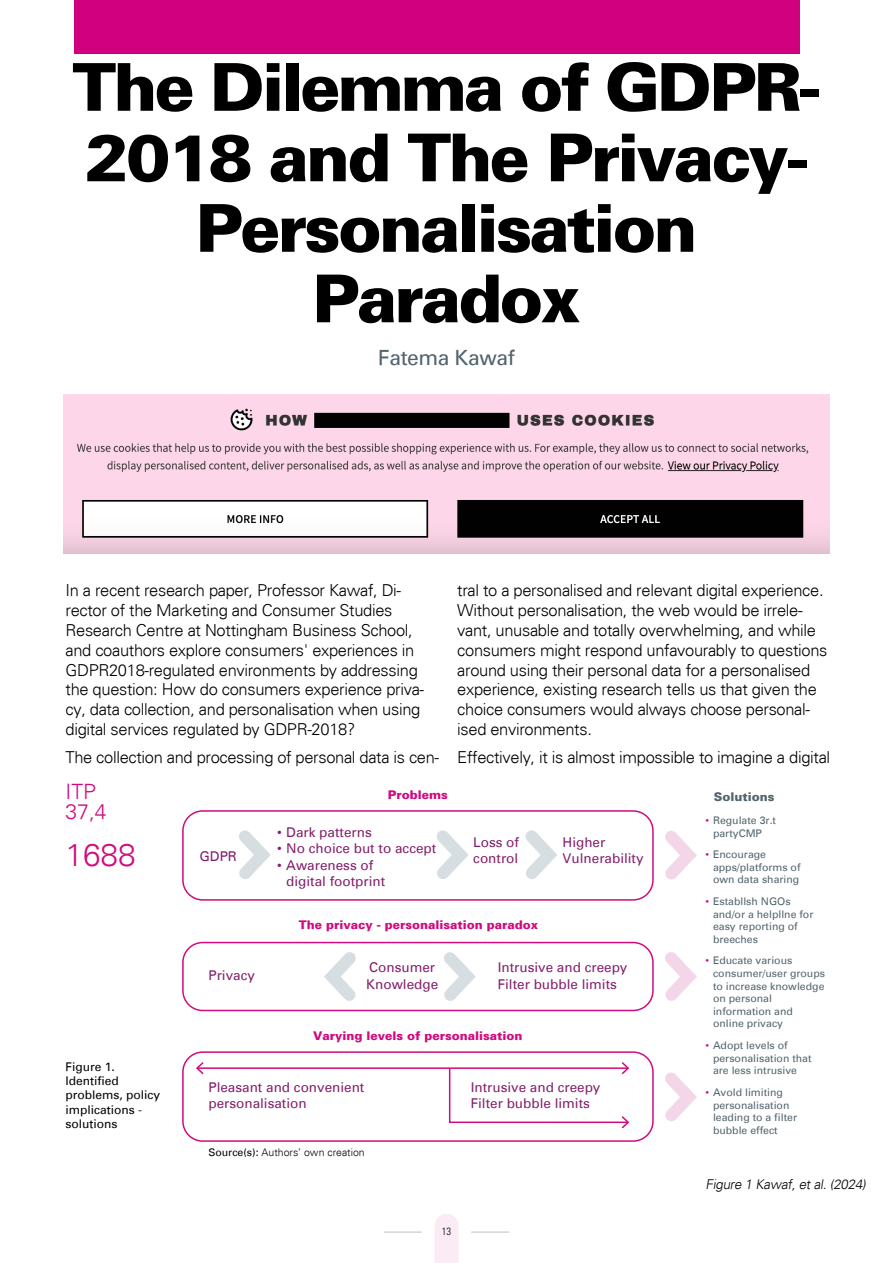
<style>
.page{position:relative;width:893px;height:1263px;background:#fff}
.page>*{position:absolute;margin:0;border:0;box-sizing:border-box;transform-origin:0 0}
.t1{font:900 66px/70.5px "Univers";letter-spacing:-.045em;color:#000;text-align:center}
.t2{font:300 31.65px "Univers";color:#d00b7f}
.t3{font:300 21.15px/19.5px "Univers";color:#d00b7f}
.t4{font:21px "Univers";letter-spacing:-.02em;color:#52646d}
.t5{font:300 16.5px/19.8px "Univers";letter-spacing:-.02em;color:#000}
.t6{font:13.5px/16.2px "Univers";color:#831f6a}
.t7{font:italic 300 13.5px "Univers";color:#000}
.t8{font:900 12px "Univers";color:#d00b7f}
.t9{font:12px/14.4px "Univers";color:#020203}
.t10{font:900 12px "Univers";color:#53646d}
.t11{font:10.5px/12.6px "Univers";color:#53646d}
.t12{font:300 10.5px "Univers";color:#020203}
.t13{font:300 condensed 10.5px "Univers";color:#000}
.s1{color:#d00b7f}
.s2{font-weight:400}
</style>
<div class="page">
<div style="left:74px;top:0;width:725px;height:53px;background:#d1007f"></div>
<hr style="left:384px;top:1232px;width:37px;height:1px;background:#c1c0c0">
<hr style="left:471px;top:1232px;width:38px;height:1px;background:#c1c0c0">
<div style="left:434px;top:1226px;width:24px;height:37px;background:#faebf5"></div>
<img style="left:64px;top:394px;width:765px;height:159px">
<div style="left:182px;top:942px;width:472px;height:69px;border:2px solid #d00b7f;border-radius:20px"></div>
<svg style="left:433px;top:941px;width:51px;height:71px"></svg>
<svg style="left:315px;top:941px;width:52px;height:71px"></svg>
<svg style="left:665px;top:952px;width:32px;height:49px"></svg>
<div style="left:182px;top:1051px;width:472px;height:91px;border:2px solid #d00b7f;border-radius:20px"></div>
<hr style="left:198px;top:1067px;width:430px;height:2px;background:#d00b7f">
<svg style="left:196px;top:1062px;width:8px;height:12px"></svg>
<svg style="left:448px;top:1062px;width:181px;height:66px"></svg>
<svg style="left:665px;top:1072px;width:32px;height:50px"></svg>
<div style="left:182px;top:810px;width:472px;height:91px;border:2px solid #d00b7f;border-radius:20px"></div>
<svg style="left:239px;top:830px;width:32px;height:49px"></svg>
<svg style="left:436px;top:830px;width:32px;height:49px"></svg>
<svg style="left:525px;top:830px;width:32px;height:49px"></svg>
<svg style="left:665px;top:831px;width:32px;height:49px"></svg>
<h1 class="t1" style="left:72px;top:50px;width:750px">The Dilemma of GDPR-<br>2018 and The Privacy-<br>Personalisation<br>Paradox</h1>
<h3 class="t4" style="left:378px;top:345px;width:138px">Fatema Kawaf</h3>
<p class="t5" style="left:66px;top:580px;width:360px">In a recent research paper, Professor Kawaf, Di&shy;rector of the Marketing and Consumer Studies Research Centre at Nottingham Business School, and coauthors explore consumers' experiences in GDPR2018-regulated environments by addressing the question: How do consumers experience priva&shy;cy, data collection, and personalisation when using digital services regulated by GDPR-2018?</p>
<p class="t5" style="left:66px;top:748px;width:375px">The collection and processing of personal data is cen-</p>
<h3 class="t3" style="left:66px;top:782px;width:43px">ITP<br>37,4</h3>
<p class="t2" style="left:66px;top:835px;width:72px">1688</p>
<p class="t5" style="left:457px;top:580px;width:372px">tral to a personalised and relevant digital experience.<br>Without personalisation, the web would be irrele&shy;vant, unusable and totally overwhelming, and while consumers might respond unfavourably to questions around using their personal data for a personalised experience, existing research tells us that given the choice consumers would always choose personal&shy;ised environments.</p>
<p class="t5" style="left:457px;top:748px;width:374px">Effectively, it is almost impossible to imagine a digital</p>
<p class="t8" style="left:388px;top:787px;width:61px">Problems</p>
<p class="t10" style="left:714px;top:789px;width:62px">Solutions</p>
<p class="t11" style="left:713px;top:814px;width:65px;text-indent:-8px"><span class="s1">•</span> Regulate 3r.t partyCMP</p>
<p class="t11" style="left:713px;top:848px;width:89px;text-indent:-8px"><span class="s1">•</span> Encourage apps/platforms of own data sharing</p>
<p class="t11" style="left:713px;top:895px;width:102px;text-indent:-8px"><span class="s1">•</span> Establlsh NGOs and/or a helpllne for easy reporting of breeches</p>
<p class="t11" style="left:713px;top:954px;width:114px;text-indent:-8px"><span class="s1">•</span> Educate various consumer/user groups to increase knowledge on personal information and online privacy</p>
<p class="t11" style="left:713px;top:1039px;width:100px;text-indent:-8px"><span class="s1">•</span> Adopt levels of personalisation that are less intrusive</p>
<p class="t11" style="left:713px;top:1086px;width:86px;text-indent:-8px"><span class="s1">•</span> Avold limiting personalisation leading to a filter bubble effect</p>
<p class="t6" style="left:277px;top:824px;width:96px">• Dark patterns</p>
<p class="t6" style="left:277px;top:840px;width:161px">• No choice but to accept</p>
<p class="t6" style="left:286px;top:856px;width:100px;text-indent:-9px">• Awareness of digital footprint</p>
<p class="t6" style="left:473px;top:834px;width:47px">Loss of control</p>
<p class="t6" style="left:563px;top:834px;width:44px">Higher</p>
<p class="t6" style="left:199px;top:847px;width:39px">GDPR</p>
<p class="t6" style="left:563px;top:850px;width:83px">Vulnerability</p>
<p class="t8" style="left:299px;top:917px;width:241px">The privacy - personalisation paradox</p>
<p class="t6" style="left:366px;top:959px;width:74px">Consumer<br>Knowledge</p>
<p class="t6" style="left:498px;top:959px;width:131px">Intrusive and creepy<br>Filter bubble limits</p>
<p class="t6" style="left:208px;top:967px;width:48px">Privacy</p>
<p class="t8" style="left:313px;top:1028px;width:211px">Varying levels of personalisation</p>
<p class="t6" style="left:208px;top:1078px;width:158px">Pleasant and convenient personalisation</p>
<p class="t6" style="left:471px;top:1078px;width:131px">Intrusive and creepy<br>Filter bubble limits</p>
<p class="t9" style="left:66px;top:1059px;width:96px">Figure 1.<br>Identified problems, policy implications - solutions</p>
<p class="t12" style="left:208px;top:1146px;width:158px"><span class="s2">Source(s):</span> Authors’ own creation</p>
<p class="t13" style="left:442px;top:1225px;width:11px">13</p>
<p class="t7" style="left:705px;top:1176px;width:165px">Figure 1 Kawaf,etal.(2024)</p>
</div>
